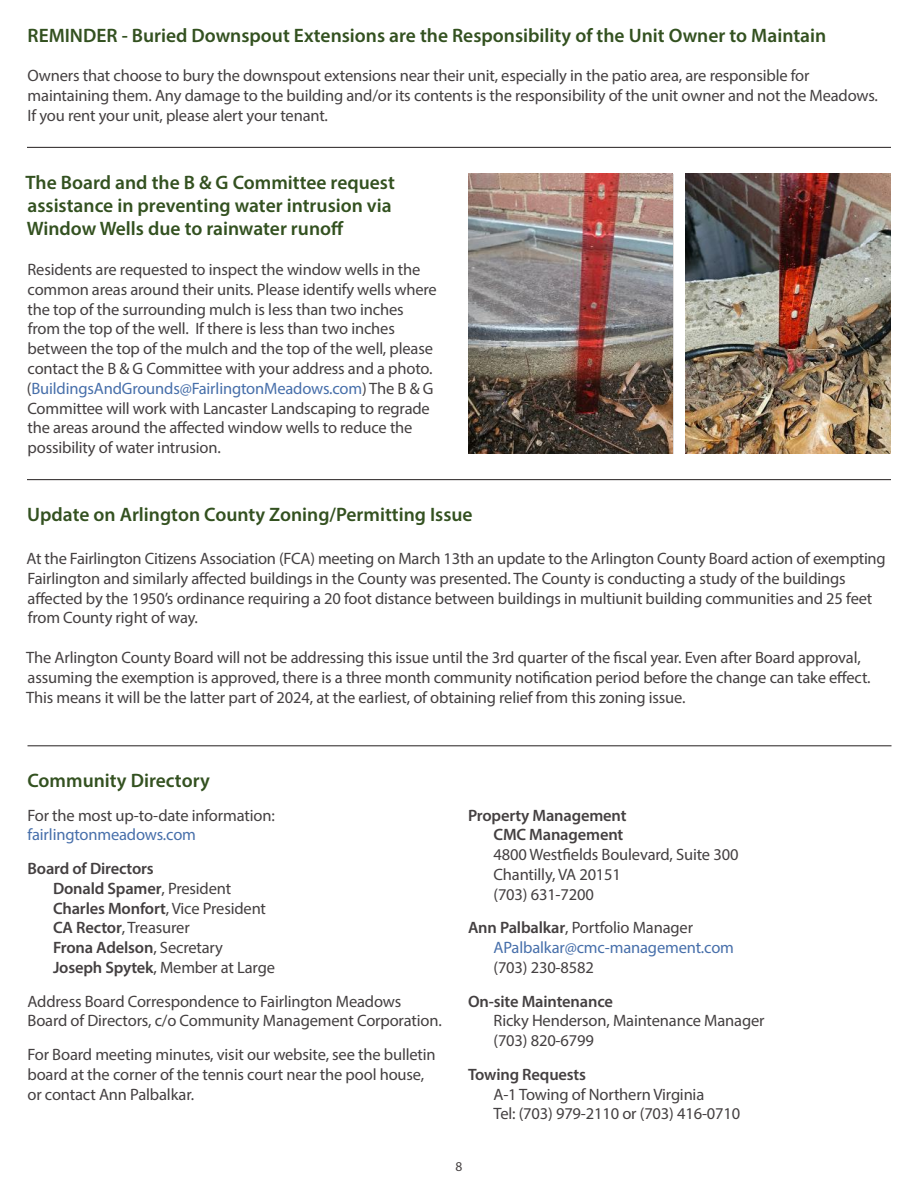
<style>
.page{position:relative;width:918px;height:1188px;background:#fff}
.page>*{position:absolute;margin:0;border:0;box-sizing:border-box;transform-origin:0 0}
.t1{font:600 19.5px/23.4px "Myriad Pro";color:#335120}
.t2{font:16.5px/19.8px "Myriad Pro";letter-spacing:-.01em;color:#444041}
.t3{font:600 16.5px/19.8px "Myriad Pro";letter-spacing:-.01em;color:#444041}
.t4{font:16.5px/19.8px "Myriad Pro";letter-spacing:-.01em;color:#476faa}
.t5{font:13.5px "Myriad Pro";color:#444041}
.s1{color:#476faa}
.s2{font-weight:400}
.s3{font-weight:600;color:#444041}
.s4{color:#444041}
</style>
<div class="page">
<img style="left:468px;top:174px;width:205px;height:279px">
<img style="left:685px;top:174px;width:206px;height:279px">
<hr style="left:28px;top:746px;width:864px;height:1px;background:#241f1f">
<hr style="left:27px;top:147px;width:864px;height:1px;background:#241f1f">
<hr style="left:27px;top:479px;width:864px;height:1px;background:#241f1f">
<p class="t1" style="left:28px;top:23px;width:800px">REMINDER - Buried Downspout Extensions are the Responsibility of the Unit Owner to Maintain</p>
<p class="t2" style="left:27px;top:66px;width:852px">Owners that choose to bury the downspout extensions near their unit, especially in the patio area, are responsible for maintaining them. Any damage to the building and/or its contents is the responsibility of the unit owner and not the Meadows.<br>If you rent your unit, please alert your tenant.</p>
<p class="t1" style="left:26px;top:170px;width:371px">The Board and the B &amp; G Committee request assistance in preventing water intrusion via<br>Window Wells due to rainwater runoff</p>
<p class="t2" style="left:27px;top:259px;width:411px">Residents are requested to inspect the window wells in the common areas around their units. Please identify wells where the top of the surrounding mulch is less than two inches from the top of the well. If there is less than two inches between the top of the mulch and the top of the well, please contact the B &amp; G Committee with your address and a photo. (<span class="s1">BuildingsAndGrounds@FairlingtonMeadows.com</span>) The B &amp; G Committee will work with Lancaster Landscaping to regrade the areas around the affected window wells to reduce the possibility of water intrusion.</p>
<p class="t1" style="left:27px;top:502px;width:447px">Update on Arlington County Zoning/Permitting Issue</p>
<p class="t2" style="left:26px;top:548px;width:861px">At the Fairlington Citizens Association (FCA) meeting on March 13th an update to the Arlington County Board action of exempting Fairlington and similarly affected buildings in the County was presented. The County is conducting a study of the buildings affected by the 1950’s ordinance requiring a 20 foot distance between buildings in multiunit building communities and 25 feet from County right of way.</p>
<p class="t2" style="left:26px;top:647px;width:846px">The Arlington County Board will not be addressing this issue until the 3rd quarter of the fiscal year. Even after Board approval, assuming the exemption is approved, there is a three month community notification period before the change can take effect.<br>This means it will be the latter part of 2024, at the earliest, of obtaining relief from this zoning issue.</p>
<p class="t1" style="left:28px;top:768px;width:184px">Community Directory</p>
<p class="t2" style="left:28px;top:805px;width:249px">For the most up-to-date information:</p>
<p class="t4" style="left:28px;top:825px;width:170px">fairlingtonmeadows.com</p>
<p class="t3" style="left:53px;top:858px;width:224px;text-indent:-25px">Board of Directors<br>Donald Spamer<span class="s2">, President<br></span>Charles Monfort<span class="s2">, Vice President<br></span>CA Rector<span class="s2">, Treasurer<br></span>Frona Adelson<span class="s2">, Secretary<br></span>Joseph Spytek<span class="s2">, Member at Large</span></p>
<p class="t2" style="left:28px;top:991px;width:416px">Address Board Correspondence to Fairlington Meadows<br>Board of Directors, c/o Community Management Corporation.</p>
<p class="t2" style="left:28px;top:1044px;width:410px">For Board meeting minutes, visit our website, see the bulletin board at the corner of the tennis court near the pool house, or contact Ann Palbalkar.</p>
<p class="t3" style="left:468px;top:805px;width:160px;text-align:right">Property Management<br>CMC Management</p>
<p class="t2" style="left:493px;top:844px;width:246px">4800 Westfields Boulevard, Suite 300<br>Chantilly, VA 20151<br>(703) 631-7200</p>
<p class="t4" style="left:493px;top:918px;width:242px;text-indent:-25px"><span class="s3">Ann Palbalkar</span><span class="s4">, Portfolio Manager<br></span>APalbalkar@cmc-management.com</p>
<p class="t2" style="left:493px;top:957px;width:102px">(703) 230-8582</p>
<p class="t3" style="left:468px;top:991px;width:146px">On-site Maintenance</p>
<p class="t2" style="left:493px;top:1011px;width:273px">Ricky Henderson, Maintenance Manager (703) 820-6799</p>
<p class="t3" style="left:468px;top:1064px;width:120px">Towing Requests</p>
<p class="t2" style="left:493px;top:1084px;width:248px">A-1 Towing of Northern Virginia<br>Tel: (703) 979-2110 or (703) 416-0710</p>
<p class="t5" style="left:456px;top:1158px;width:8px">8</p>
</div>
